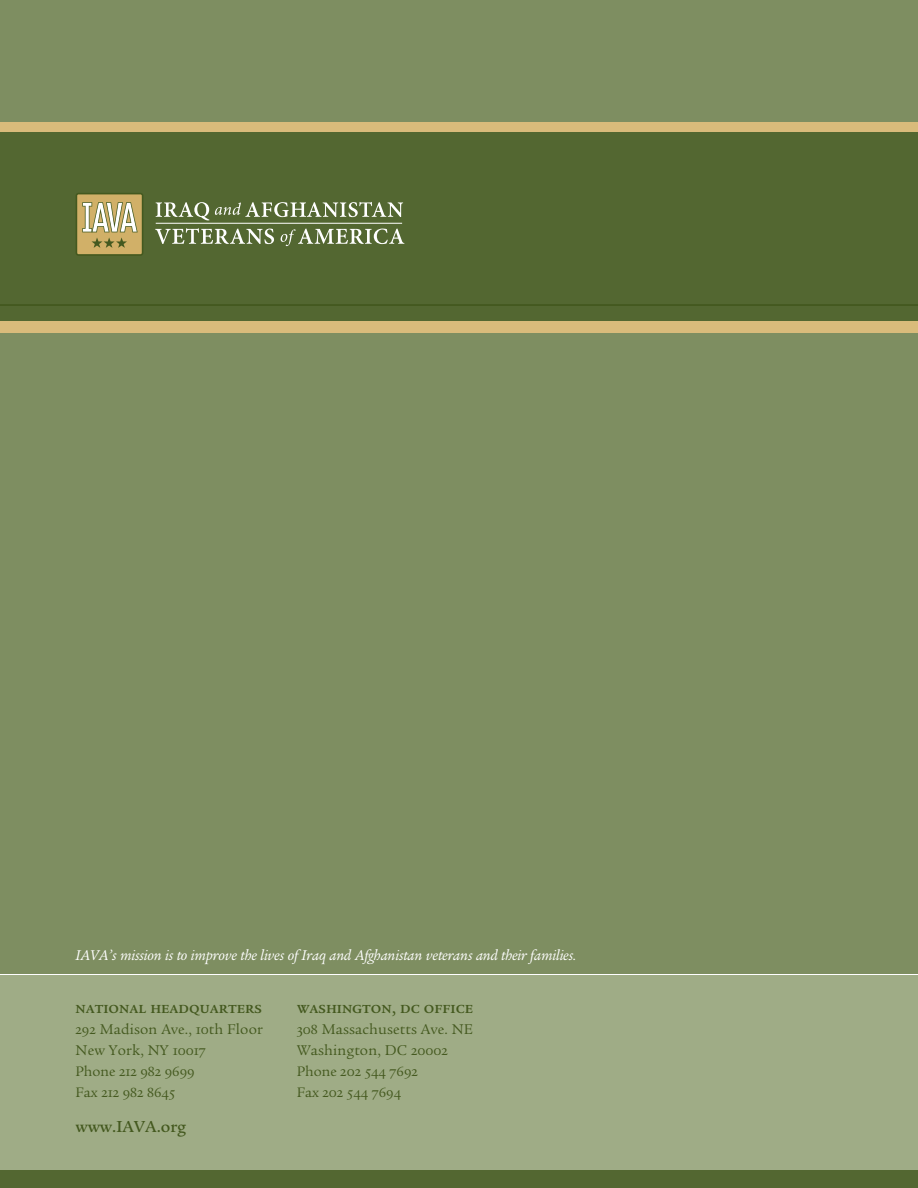
<style>
.page{position:relative;width:918px;height:1188px;background:#fff}
.page>*{position:absolute;margin:0;border:0;box-sizing:border-box;transform-origin:0 0}
.t1{font:500 16.5px "Legacy Serif SC";color:#44591f}
.t2{font:500 16.5px "Legacy Serif";color:#44591f}
.t3{font:14.7px/21px "Legacy Serif";letter-spacing:.01em;color:#44591f}
.t4{font:italic 14.7px "Legacy Serif";letter-spacing:-.01em;color:#fff}
.t5{font:14.25px/21px "Legacy Serif SC";color:#44591f}
.s1{font-family:"Legacy Serif SC";font-size:14.25px}
.s2{font-family:"Legacy Serif"}
</style>
<div class="page">
<div style="left:0;top:975px;width:918px;height:213px;background:#9fac86"></div>
<div style="left:0;top:0;width:918px;height:974px;background:#7e8e61"></div>
<div style="left:0;top:1171px;width:918px;height:17px;background:#536731"></div>
<div style="left:0;top:122px;width:918px;height:210px;background:#d9bb7b"></div>
<div style="left:0;top:132px;width:918px;height:188px;background:#536731"></div>
<hr style="left:0;top:304px;width:918px;height:2px;background:#44591f">
<svg style="left:156px;top:202px;width:53px;height:19px"></svg>
<svg style="left:215px;top:202px;width:188px;height:15px"></svg>
<svg style="left:155px;top:228px;width:119px;height:16px"></svg>
<svg style="left:281px;top:229px;width:123px;height:17px"></svg>
<hr style="left:156px;top:223px;width:246px;height:1px;background:#fff">
<svg style="left:76px;top:193px;width:67px;height:63px;background:#bdac73"></svg>
<p class="t4" style="left:76px;top:947px;width:503px">IAVA’s mission is to improve the lives of Iraq and Afghanistan veterans and their families.</p>
<p class="t1" style="left:76px;top:997px;width:188px">national headquarters</p>
<p class="t3" style="left:76px;top:1018px;width:189px"><span class="s1">292</span> Madison Ave., <span class="s1">10</span>th Floor<br>New York, NY <span class="s1">10017</span></p>
<p class="t5" style="left:76px;top:1061px;width:121px"><span class="s2">Phone</span> 212 982 9699<br><span class="s2">Fax</span> 212 982 8645</p>
<p class="t2" style="left:76px;top:1117px;width:112px">www.IAVA.org</p>
<p class="t1" style="left:297px;top:997px;width:178px">washington, dc office</p>
<p class="t3" style="left:297px;top:1018px;width:178px"><span class="s1">308</span> Massachusetts Ave. NE<br>Washington, DC <span class="s1">20002</span></p>
<p class="t5" style="left:297px;top:1061px;width:123px"><span class="s2">Phone</span> 202 544 7692<br><span class="s2">Fax</span> 202 544 7694</p>
</div>
